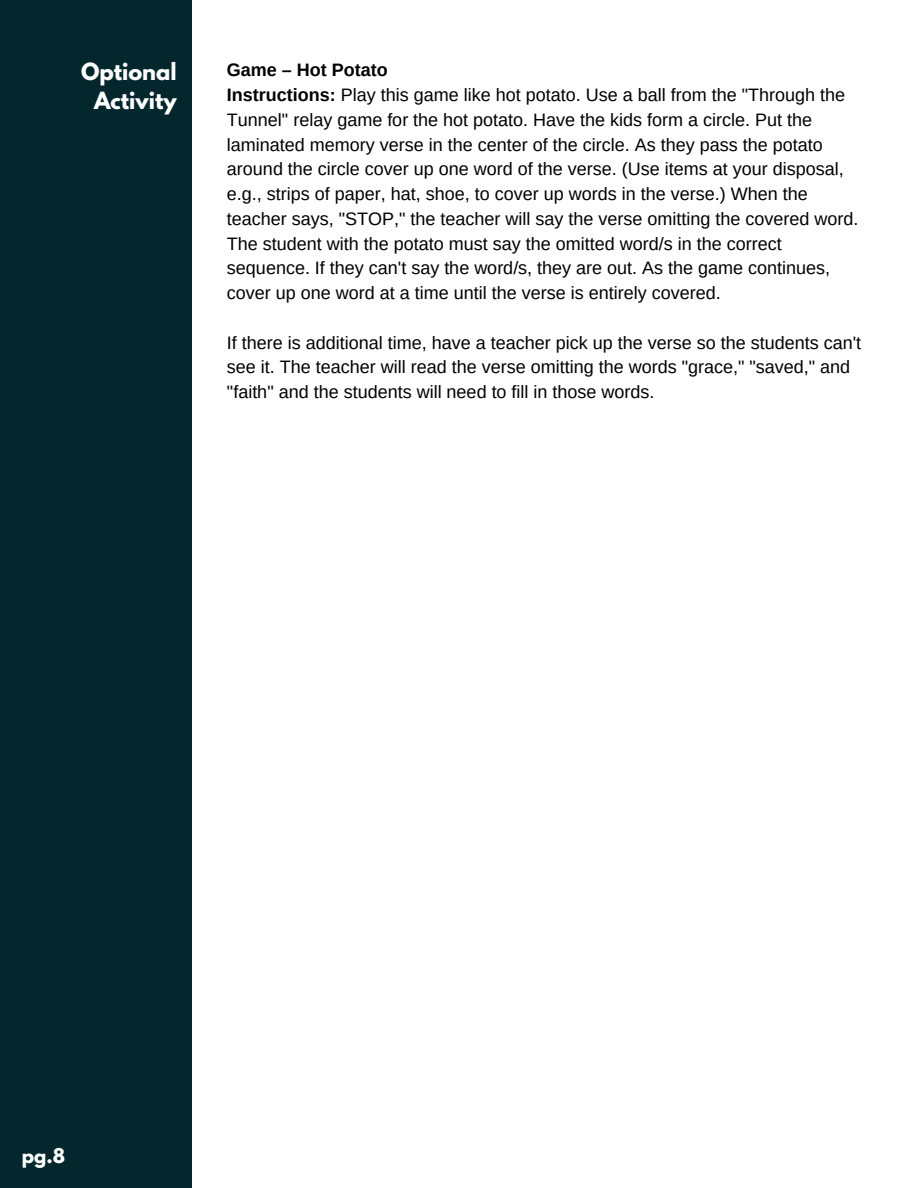
<style>
.page{position:relative;width:918px;height:1188px;background:#fff}
.page>*{position:absolute;margin:0;border:0;box-sizing:border-box;transform-origin:0 0}
.t1{font:700 21px/29.2px "League Spartan";color:#fff;text-align:right}
.t2{font:18px/24.8px "Arimo";color:#000}
.t3{font:700 18px "Arimo";color:#000}
.t4{font:700 18px "League Spartan";color:#fff}
.s1{font-weight:700}
</style>
<div class="page">
<div style="left:0;top:0;width:191px;height:1188px;background:#03272d"></div>
<p class="t1" style="left:81px;top:59px;width:97px">Optional<br>Activity</p>
<h1 class="t3" style="left:227px;top:60px;width:162px">Game – Hot Potato</h1>
<p class="t2" style="left:227px;top:83px;width:633px"><span class="s1">Instructions:</span> Play this game like hot potato. Use a ball from the "Through the Tunnel" relay game for the hot potato. Have the kids form a circle. Put the laminated memory verse in the center of the circle. As they pass the potato around the circle cover up one word of the verse. (Use items at your disposal, e.g., strips of paper, hat, shoe, to cover up words in the verse.) When the teacher says, "STOP," the teacher will say the verse omitting the covered word.<br>The student with the potato must say the omitted word/s in the correct sequence. If they can't say the word/s, they are out. As the game continues, cover up one word at a time until the verse is entirely covered.</p>
<p class="t2" style="left:227px;top:330px;width:636px">If there is additional time, have a teacher pick up the verse so the students can't see it. The teacher will read the verse omitting the words "grace," "saved," and "faith" and the students will need to fill in those words.</p>
<h2 class="t4" style="left:22px;top:1146px;width:45px">pg.8</h2>
</div>
